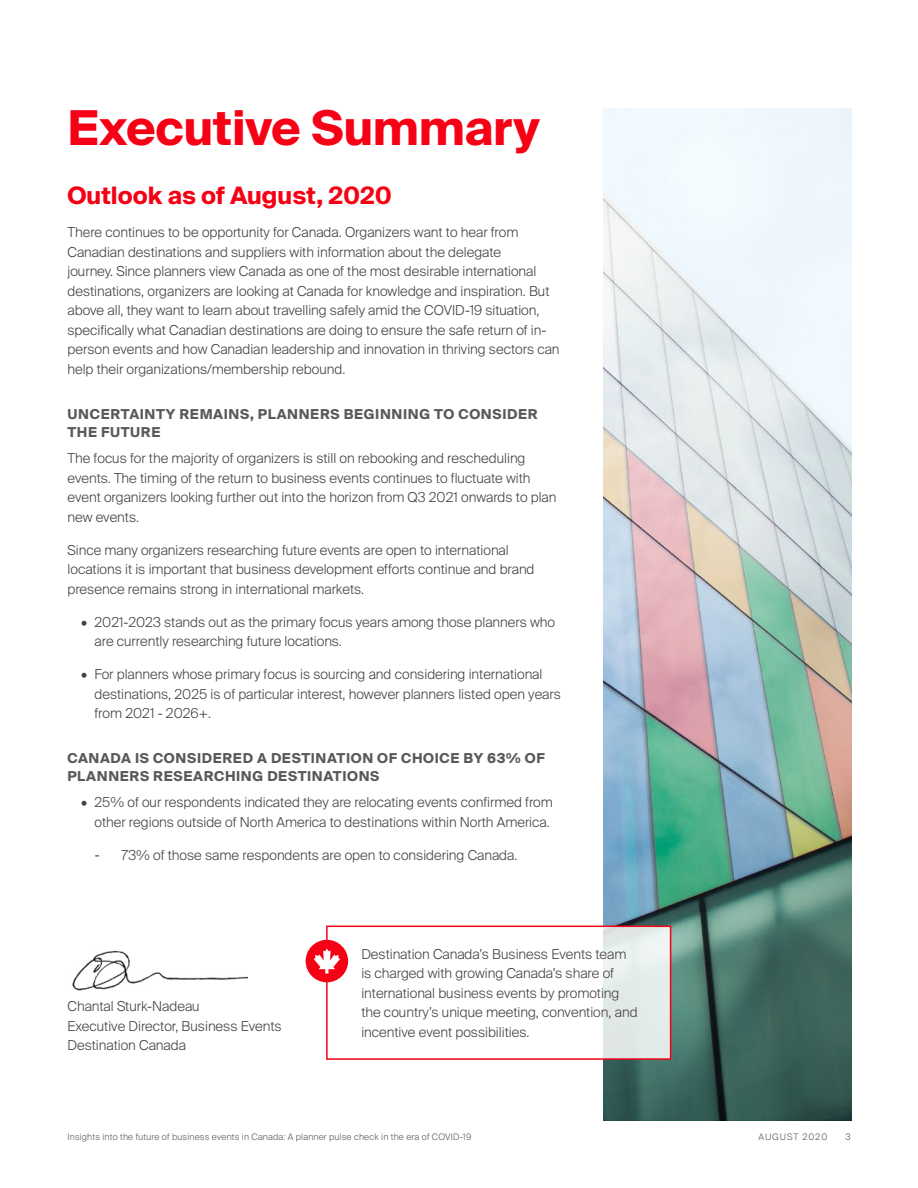
<style>
.page{position:relative;width:918px;height:1188px;background:#fff}
.page>*{position:absolute;margin:0;border:0;box-sizing:border-box;transform-origin:0 0}
.section_headers{font:700 48px "Suisse Intl";letter-spacing:-.005em;color:#f50014}
.body{font:700 24px "Suisse Intl";color:#f50014}
.body-2{font:300 13.65px/19.5px "Suisse Intl";color:#414042}
.sub_heads_3{font:700 13.65px/18px "Suisse Intl";letter-spacing:.045em;color:#58595b}
.t1{font:300 9px "Suisse Intl";letter-spacing:.02em;color:#58595b}
.t2{font:300 9px "Suisse Intl";letter-spacing:.1em;color:#58595b}
.s1{font-family:"Gotham";font-weight:400}
</style>
<div class="page">
<img style="left:603px;top:108px;width:248px;height:1012px">
<img style="left:72px;top:950px;width:175px;height:41px">
<svg style="left:329px;top:929px;width:339px;height:128px"></svg>
<div style="left:326px;top:926px;width:345px;height:134px;border:2px solid #f50014"></div>
<div style="left:306px;top:940px;width:42px;height:42px;background:#f50014;border-radius:50%"></div>
<svg style="left:314px;top:949px;width:26px;height:25px"></svg>
<p class="section_headers" style="left:68px;top:101px;width:474px">Executive Summary</p>
<p class="body" style="left:68px;top:182px;width:326px">Outlook as of August, 2020</p>
<p class="body-2" style="left:68px;top:223px;width:494px">There continues to be opportunity for Canada. Organizers want to hear from Canadian destinations and suppliers with information about the delegate<br>journey. Since planners view Canada as one of the most desirable international destinations, organizers are looking at Canada for knowledge and inspiration. But above all, they want to learn about travelling safely amid the COVID-19 situation, specifically what Canadian destinations are doing to ensure the safe return of in&shy;person events and how Canadian leadership and innovation in thriving sectors can help their organizations/membership rebound.</p>
<p class="sub_heads_3" style="left:68px;top:405px;width:472px">UNCERTAINTY REMAINS, PLANNERS BEGINNING TO CONSIDER<br>THE FUTURE</p>
<p class="body-2" style="left:68px;top:449px;width:490px">The focus for the majority of organizers is still on rebooking and rescheduling events. The timing of the return to business events continues to fluctuate with event organizers looking further out into the horizon from Q3 2021 onwards to plan new events.</p>
<p class="body-2" style="left:68px;top:540px;width:469px">Since many organizers researching future events are open to international locations it is important that business development efforts continue and brand presence remains strong in international markets.</p>
<p class="body-2" style="left:94px;top:612px;width:462px;text-indent:-14px">• 2021-2023 stands out as the primary focus years among those planners who are currently researching future locations.</p>
<p class="body-2" style="left:94px;top:665px;width:468px;text-indent:-14px">• For planners whose primary focus is sourcing and considering international destinations, 2025 is of particular interest, however planners listed open years from 2021 - 2026+.</p>
<p class="sub_heads_3" style="left:68px;top:749px;width:479px">CANADA IS CONSIDERED A DESTINATION OF CHOICE BY 63% OF<br>PLANNERS RESEARCHING DESTINATIONS</p>
<p class="body-2" style="left:81px;top:793px;width:473px;text-align:right">• 25% of our respondents indicated they are relocating events confirmed from other regions outside of North America to destinations within North America.</p>
<p class="body-2" style="left:94px;top:845px;width:425px"><span class="s1">-</span> 73% of those same respondents are open to considering Canada.</p>
<p class="body-2" style="left:68px;top:997px;width:216px">Chantal Sturk-Nadeau<br>Executive Director, Business Events<br>Destination Canada</p>
<p class="body-2" style="left:361px;top:945px;width:278px">Destination Canada’s Business Events team is charged with growing Canada’s share of international business events by promoting the country’s unique meeting, convention, and incentive event possibilities.</p>
<p class="t1" style="left:68px;top:1132px;width:405px">Insights into the future of business events in Canada: A planner pulse check in the era of COVID-19</p>
<p class="t2" style="left:759px;top:1132px;width:70px">AUGUST 2020</p>
<p class="t1" style="left:845px;top:1132px;width:7px">3</p>
</div>
